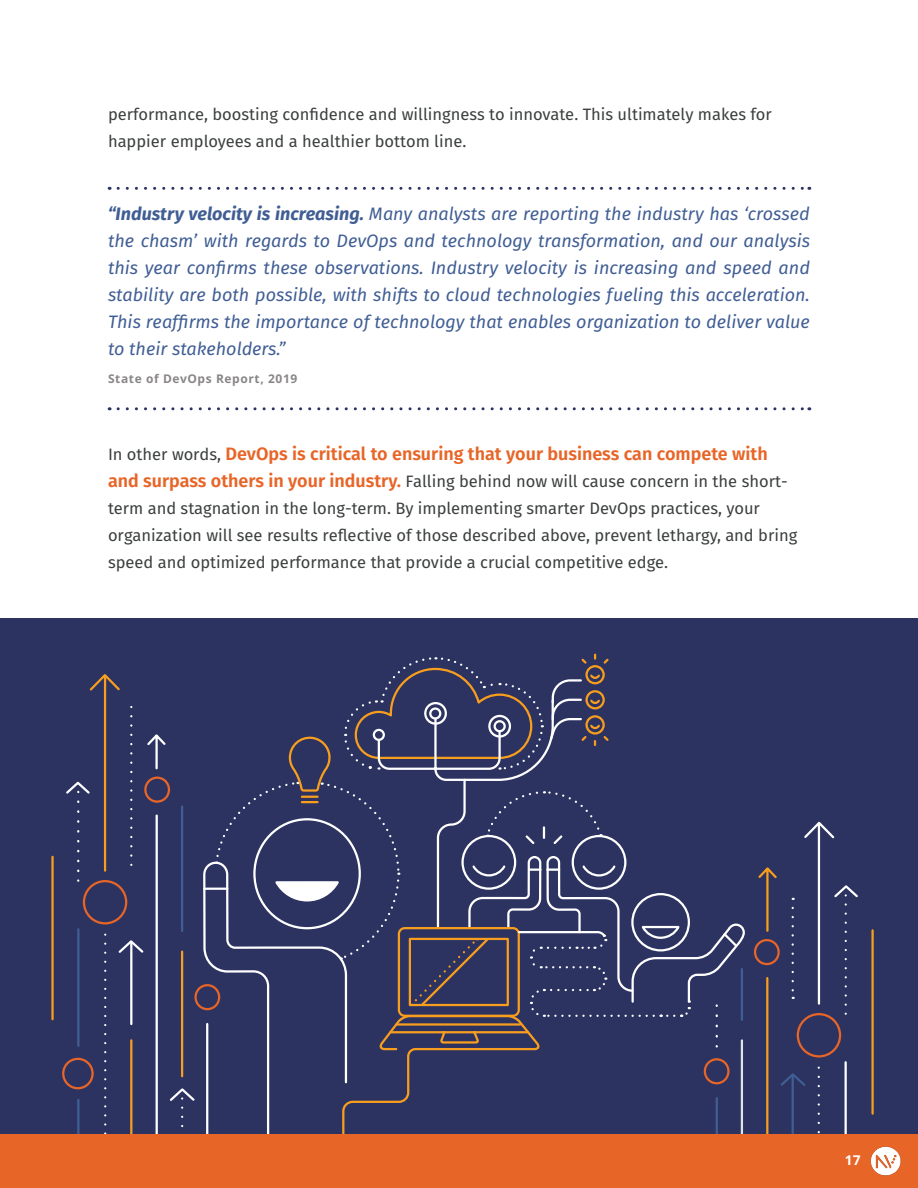
<style>
.page{position:relative;width:918px;height:1188px;background:#fff}
.page>*{position:absolute;margin:0;border:0;box-sizing:border-box;transform-origin:0 0}
.leading_paragraph{font:italic 18px/27px "Fira Sans";color:#405e94;text-align:justify}
.Body_Basic{font:600 18px "Fira Sans";color:#e86528}
.Body_Basic-2{font:16.5px/27px "Fira Sans";color:#3c3f3f}
.ToC_Orange_Bold{font:700 13.5px "Noto Sans";color:#fff}
.Citation{font:700 12px "Noto Sans";letter-spacing:.05em;color:#898687}
.s1{font-weight:700}
.s2{font-weight:400;font-size:16.5px;color:#3c3f3f}
.s3{font-weight:600;font-size:18px;color:#e86528}
</style>
<div class="page">
<svg style="left:118px;top:187px;width:692px;height:3px"></svg>
<svg style="left:118px;top:407px;width:692px;height:3px"></svg>
<div style="left:0;top:619px;width:918px;height:515px;background:#2c3361"></div>
<hr style="left:871px;top:930px;width:3px;height:184px;background:#f89e1e">
<hr style="left:51px;top:857px;width:3px;height:162px;background:#f89e1e">
<div style="left:62px;top:1058px;width:32px;height:31px;border:2px solid #e86528;border-radius:50%"></div>
<svg style="left:467px;top:186px;width:60px;height:433px"></svg>
<svg style="left:527px;top:186px;width:108px;height:433px"></svg>
<svg style="left:202px;top:186px;width:146px;height:433px"></svg>
<svg style="left:64px;top:653px;width:794px;height:481px"></svg>
<div style="left:0;top:1134px;width:918px;height:54px;background:#e86528"></div>
<img style="left:870px;top:1146px;width:31px;height:30px">
<p class="Body_Basic-2" style="left:108px;top:101px;width:665px">performance, boosting confidence and willingness to innovate. This ultimately makes for happier employees and a healthier bottom line.</p>
<p class="leading_paragraph" style="left:108px;top:200px;width:704px"><span class="s1">“Industry velocity is increasing.</span> Many analysts are reporting the industry has ‘crossed the chasm’ with regards to DevOps and technology transformation, and our analysis this year confirms these observations. Industry velocity is increasing and speed and stability are both possible, with shifts to cloud technologies fueling this acceleration.<br>This reaffirms the importance of technology that enables organization to deliver value to their stakeholders.”</p>
<p class="Citation" style="left:108px;top:370px;width:191px">State of DevOps Report, 2019</p>
<p class="Body_Basic" style="left:108px;top:439px;width:661px"><span class="s2">In other words,</span> DevOps is critical to ensuring that your business can compete with</p>
<p class="Body_Basic-2" style="left:108px;top:468px;width:691px"><span class="s3">and surpass others in your industry.</span> Falling behind now will cause concern in the short&shy;term and stagnation in the long-term. By implementing smarter DevOps practices, your organization will see results reflective of those described above, prevent lethargy, and bring speed and optimized performance that provide a crucial competitive edge.</p>
<p class="ToC_Orange_Bold" style="left:845px;top:1151px;width:16px">17</p>
</div>
